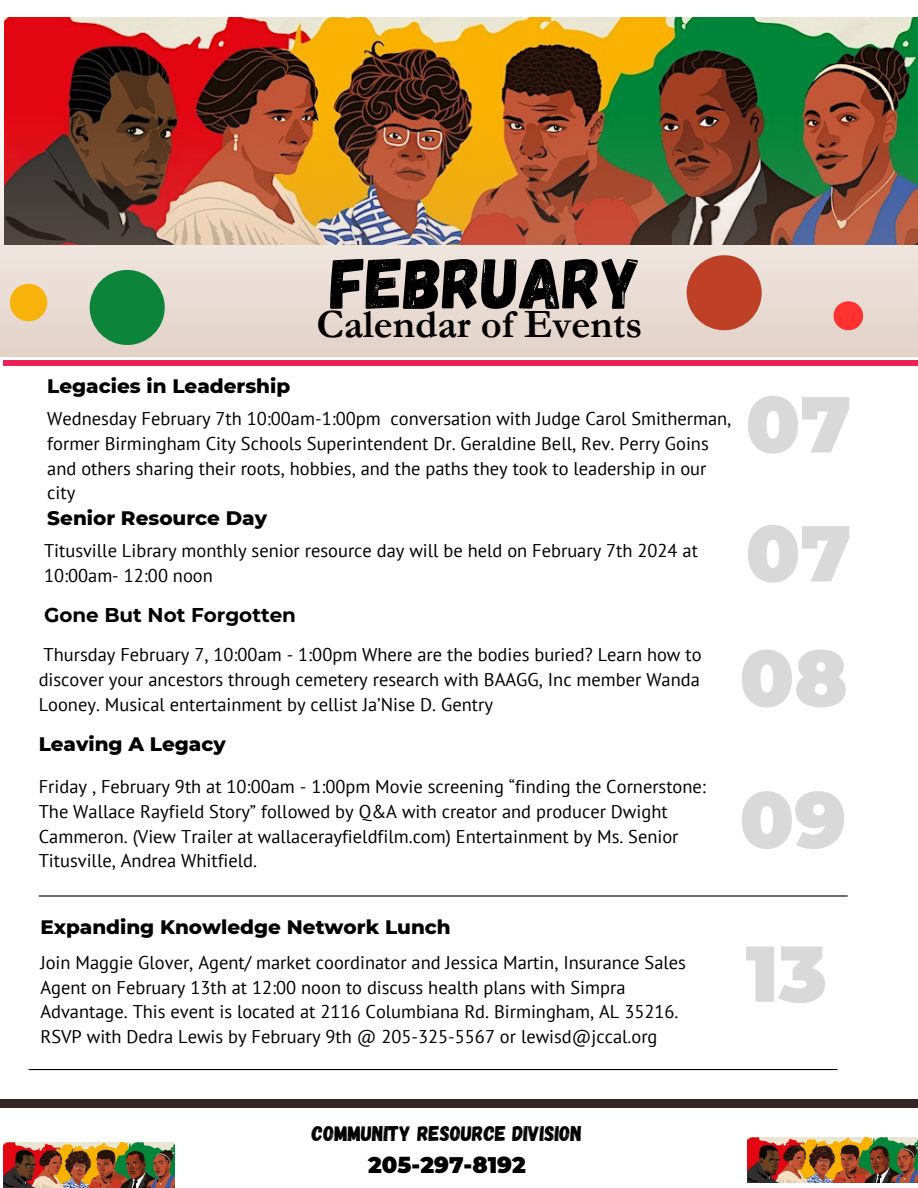
<style>
.page{position:relative;width:918px;height:1188px;background:#fff}
.page>*{position:absolute;margin:0;border:0;box-sizing:border-box;transform-origin:0 0}
.t1{font:900 79.05px "Montserrat";color:#d9d9d9}
.t2{font:72px "Gagalin";color:#000}
.t3{font:700 40.5px "Garamond";color:#000}
.t4{font:900 22.5px "Montserrat";color:#000}
.t5{font:21.3px "Gagalin";color:#000}
.t6{font:800 19.95px "Montserrat";color:#000}
.t7{font:700 19.95px "Montserrat";color:#000}
.t8{font:18.45px/24.8px "PT Sans";color:#000}
</style>
<div class="page">
<div style="left:4px;top:361px;width:914px;height:5px;background:#e92156"></div>
<div style="left:0;top:1099px;width:918px;height:8px;background:#332625"></div>
<img style="left:5px;top:17px;width:913px;height:60px">
<img style="left:0;top:77px;width:918px;height:279px">
<div style="left:90px;top:270px;width:75px;height:75px;background:#0c8439;border-radius:50%"></div>
<div style="left:687px;top:255px;width:75px;height:75px;background:#be4127;border-radius:50%"></div>
<div style="left:10px;top:284px;width:37px;height:37px;background:#f7b20c;border-radius:50%"></div>
<div style="left:834px;top:301px;width:29px;height:29px;background:#ff3131;border-radius:50%"></div>
<hr style="left:39px;top:895px;width:809px;height:2px;background:#000">
<img style="left:4px;top:1142px;width:171px;height:45px">
<img style="left:747px;top:1138px;width:171px;height:45px">
<hr style="left:29px;top:1069px;width:808px;height:1px;background:#000">
<h5 class="t2" style="left:331px;top:237px;width:312px">FEBRUARY</h5>
<p class="t3" style="left:316px;top:302px;width:327px">Calendar of Events</p>
<h5 class="t6" style="left:47px;top:374px;width:244px">Legacies in Leadership</h5>
<p class="t8" style="left:47px;top:406px;width:686px">Wednesday February 7th 10:00am-1:00pm conversation with Judge Carol Smitherman, former Birmingham City Schools Superintendent Dr. Geraldine Bell, Rev. Perry Goins and others sharing their roots, hobbies, and the paths they took to leadership in our city</p>
<h5 class="t6" style="left:47px;top:505px;width:221px">Senior Resource Day</h5>
<p class="t8" style="left:44px;top:538px;width:655px">Titusville Library monthly senior resource day will be held on February 7th 2024 at<br>10:00am- 12:00 noon</p>
<p class="t7" style="left:44px;top:603px;width:254px">Gone But Not Forgotten</p>
<h2 class="t8" style="left:39px;top:642px;width:664px;text-align:justify">Thursday February 7, 10:00am - 1:00pm Where are the bodies buried? Learn how to discover your ancestors through cemetery research with BAAGG, Inc member Wanda Looney. Musical entertainment by cellist Ja’Nise D. Gentry</h2>
<p class="t6" style="left:39px;top:732px;width:189px">Leaving A Legacy</p>
<p class="t8" style="left:39px;top:774px;width:669px">Friday , February 9th at 10:00am - 1:00pm Movie screening “finding the Cornerstone:<br>The Wallace Rayfield Story” followed by Q&amp;A with creator and producer Dwight Cammeron. (View Trailer at wallacerayfieldfilm.com) Entertainment by Ms. Senior Titusville, Andrea Whitfield.</p>
<h5 class="t1" style="left:746px;top:376px;width:107px">07</h5>
<p class="t1" style="left:746px;top:505px;width:107px">07</p>
<p class="t1" style="left:739px;top:630px;width:110px">08</p>
<h1 class="t1" style="left:739px;top:771px;width:108px">09</h1>
<p class="t6" style="left:40px;top:915px;width:412px">Expanding Knowledge Network Lunch</p>
<p class="t8" style="left:40px;top:950px;width:647px">Join Maggie Glover, Agent/ market coordinator and Jessica Martin, Insurance Sales Agent on February 13th at 12:00 noon to discuss health plans with Simpra Advantage. This event is located at 2116 Columbiana Rd. Birmingham, AL 35216.<br>RSVP with Dedra Lewis by February 9th @ 205-325-5567 or lewisd@jccal.org</p>
<p class="t1" style="left:746px;top:925px;width:83px">13</p>
<h5 class="t5" style="left:312px;top:1120px;width:272px">COMMUNITY RESOURCE DIVISION</h5>
<p class="t4" style="left:368px;top:1151px;width:159px">205-297-8192</p>
</div>
